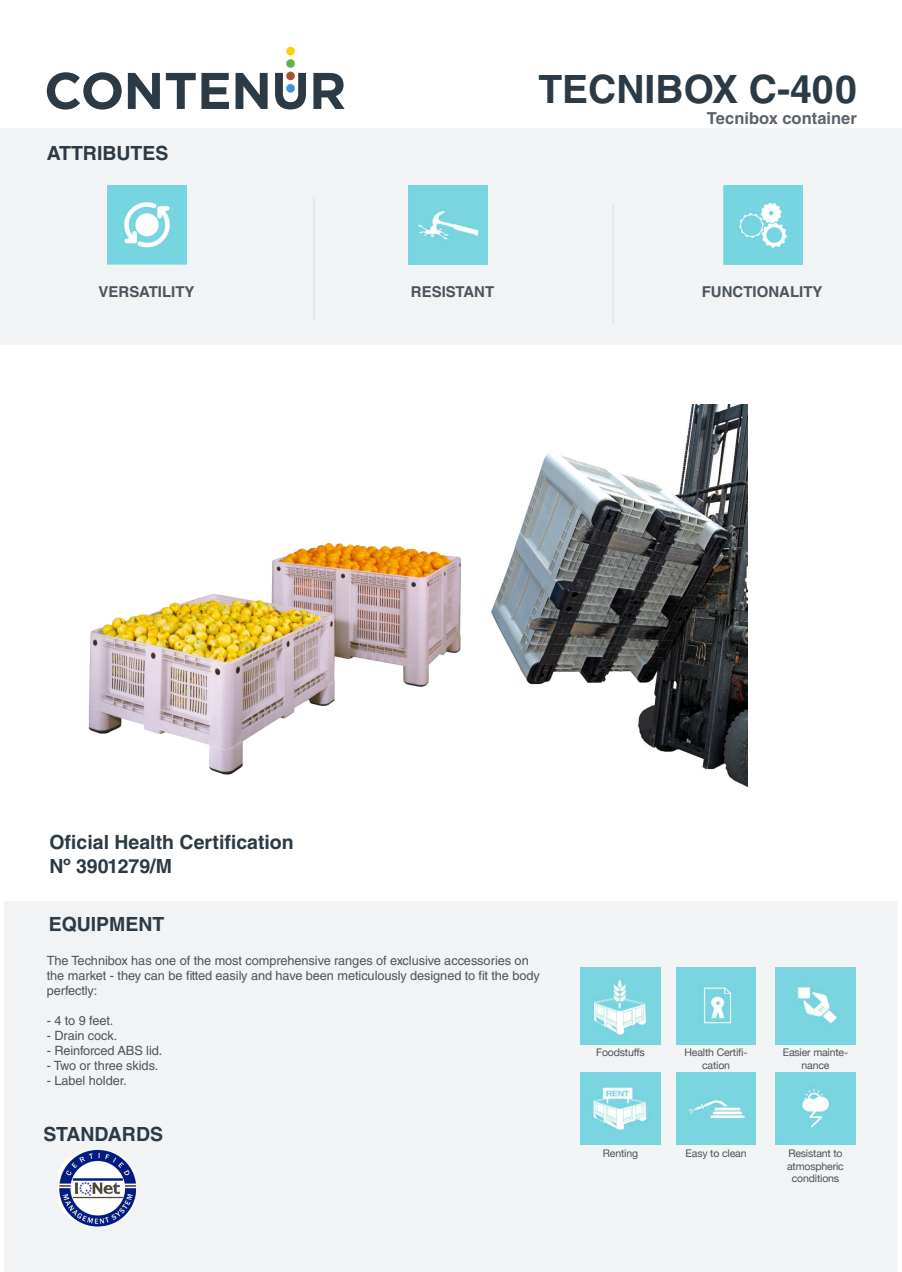
<style>
.page{position:relative;width:902px;height:1272px;background:#fff}
.page>*{position:absolute;margin:0;border:0;box-sizing:border-box;transform-origin:0 0}
.t1{font:700 39px "Helvetica LT Std";color:#2b3a45}
.t2{font:700 19.5px "Helvetica LT Std";color:#2b3a45}
.t3{font:700 16.5px "Helvetica LT Std";color:#5c626b}
.t4{font:700 15px "Helvetica LT Std";color:#4b535d}
.t5{font:12.75px/15px "Helvetica LT Std";letter-spacing:-.005em;color:#4b535d}
.t6{font:10.5px/12.6px "Helvetica Neue";letter-spacing:-.015em;color:#4b535d;text-align:center}
</style>
<div class="page">
<svg style="left:47px;top:72px;width:75px;height:38px"></svg>
<svg style="left:128px;top:73px;width:32px;height:36px"></svg>
<svg style="left:166px;top:73px;width:63px;height:36px"></svg>
<svg style="left:235px;top:73px;width:32px;height:36px"></svg>
<svg style="left:313px;top:73px;width:31px;height:36px"></svg>
<svg style="left:275px;top:73px;width:31px;height:36px"></svg>
<div style="left:286px;top:59px;width:9px;height:9px;background:#63b445;border-radius:50%"></div>
<div style="left:286px;top:47px;width:9px;height:8px;background:#fed105;border-radius:50%"></div>
<div style="left:286px;top:84px;width:9px;height:9px;background:#4194d0;border-radius:50%"></div>
<div style="left:0;top:128px;width:901px;height:216px;background:#f2f3f4"></div>
<div style="left:4px;top:901px;width:893px;height:370px;background:#f2f3f4"></div>
<hr style="left:612px;top:203px;width:1px;height:122px;background:#dcdddf">
<img style="left:676px;top:967px;width:79px;height:77px">
<img style="left:580px;top:967px;width:80px;height:77px">
<img style="left:775px;top:967px;width:80px;height:77px">
<img style="left:88px;top:543px;width:374px;height:232px">
<hr style="left:313px;top:198px;width:1px;height:122px;background:#dcdddf">
<img style="left:676px;top:1072px;width:79px;height:72px">
<img style="left:580px;top:1072px;width:80px;height:72px">
<img style="left:775px;top:1072px;width:80px;height:72px">
<img style="left:107px;top:186px;width:80px;height:78px">
<img style="left:408px;top:186px;width:80px;height:78px">
<img style="left:723px;top:186px;width:79px;height:78px">
<img style="left:58px;top:1149px;width:78px;height:77px">
<img style="left:491px;top:404px;width:256px;height:383px">
<p class="t2" style="left:47px;top:142px;width:123px">ATTRIBUTES</p>
<p class="t1" style="left:538px;top:65px;width:320px">TECNIBOX C-400</p>
<p class="t3" style="left:706px;top:108px;width:151px">Tecnibox container</p>
<p class="t4" style="left:99px;top:282px;width:98px">VERSATILITY</p>
<p class="t4" style="left:411px;top:282px;width:85px">RESISTANT</p>
<p class="t4" style="left:701px;top:282px;width:122px">FUNCTIONALITY</p>
<p class="t2" style="left:49px;top:830px;width:246px">Oficial Health Certification</p>
<p class="t2" style="left:49px;top:854px;width:124px">Nº 3901279/M</p>
<p class="t2" style="left:49px;top:912px;width:117px">EQUIPMENT</p>
<p class="t5" style="left:47px;top:953px;width:494px">The Technibox has one of the most comprehensive ranges of exclusive accessories on the market - they can be fitted easily and have been meticulously designed to fit the body perfectly:</p>
<p class="t5" style="left:47px;top:1013px;width:68px">- 4 to 9 feet.</p>
<p class="t5" style="left:47px;top:1028px;width:72px">- Drain cock.</p>
<p class="t5" style="left:47px;top:1043px;width:117px">- Reinforced ABS lid.</p>
<p class="t5" style="left:47px;top:1058px;width:113px">- Two or three skids.</p>
<p class="t5" style="left:47px;top:1073px;width:81px">- Label holder.</p>
<p class="t2" style="left:44px;top:1121px;width:121px">STANDARDS</p>
<p class="t6" style="left:596px;top:1046px;width:50px">Foodstuffs</p>
<p class="t6" style="left:684px;top:1046px;width:65px">Health Certifi&shy;cation</p>
<p class="t6" style="left:782px;top:1046px;width:67px">Easier mainte&shy;nance</p>
<p class="t6" style="left:602px;top:1146px;width:37px">Renting</p>
<p class="t6" style="left:685px;top:1146px;width:62px">Easy to clean</p>
<p class="t6" style="left:787px;top:1146px;width:58px">Resistant to atmospheric conditions</p>
</div>
